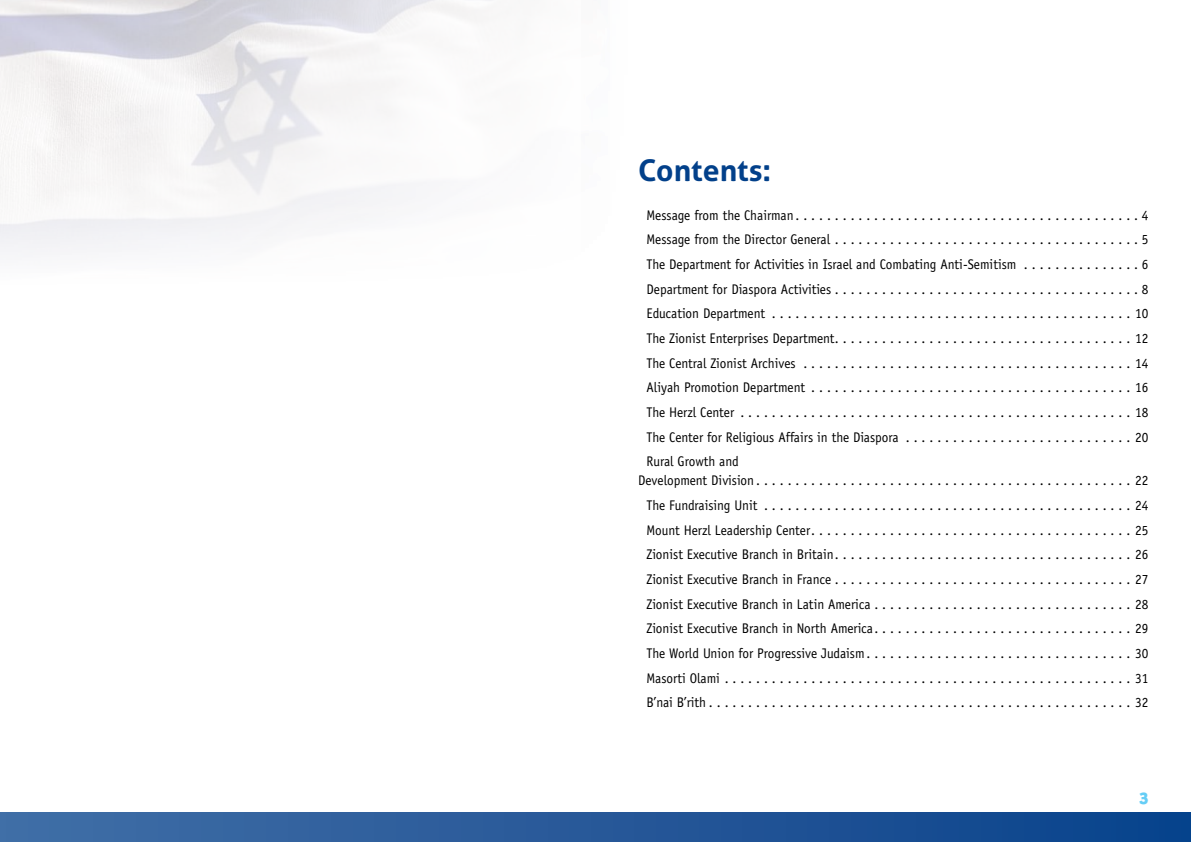
<style>
.page{position:relative;width:1191px;height:842px;background:#fff}
.page>*{position:absolute;margin:0;border:0;box-sizing:border-box;transform-origin:0 0}
.t1{font:700 30px "Aller";color:#02408a}
.t2{font:700 18px "Fb Expresivi";color:#66cef6}
.t3{font:14px/24.7px "Officina Sans";color:#000;text-align:right;scale:.95 1}
</style>
<div class="page">
<div style="left:0;top:812px;width:609px;height:30px;background:#34639f"></div>
<div style="left:581px;top:812px;width:610px;height:30px;background:linear-gradient(to right,#2a5999,#07438c)"></div>
<h1 class="t1" style="left:638px;top:152px;width:135px">Contents:</h1>
<p class="t3" style="left:646px;top:203px;width:530px">M e s s a g e f r o m t h e C h a i r m a n 4............................................<br>M e s s a g e f r o m t h e D i r e c t o r G e n e r a l 5.......................................<br>6...............</p>
<p class="t3" style="left:646px;top:252px;width:391px">The Department for Activities in Israel and Combating Anti-Semitism</p>
<p class="t3" style="left:646px;top:277px;width:530px">D e p a r t m e n t f o r D i a s p o r a A c t i v i t i e s 8.......................................</p>
<p class="t3" style="left:772px;top:301px;width:398px">.............................................. 1 0</p>
<p class="t3" style="left:646px;top:301px;width:126px">Education Department</p>
<p class="t3" style="left:646px;top:326px;width:530px">T h e Z i o n i s t E n t e r p r i s e s D e p a r t m e n t ...................................... 1 2</p>
<p class="t3" style="left:803px;top:351px;width:365px">.......................................... 1 4</p>
<p class="t3" style="left:646px;top:351px;width:158px">The Central Zionist Archives</p>
<p class="t3" style="left:646px;top:375px;width:530px">A l i y a h P r o m o t i o n D e p a r t m e n t ......................................... 1 6</p>
<p class="t3" style="left:646px;top:400px;width:530px">T h e H e r z l C e n t e r .................................................. 1 8</p>
<p class="t3" style="left:906px;top:425px;width:257px">............................. 2 0</p>
<p class="t3" style="left:646px;top:425px;width:267px;text-align:left">The Center for Religious Affairs in the Diaspora<br>Rural Growth and</p>
<p class="t3" style="left:638px;top:468px;width:539px">D e v e l o p m e n t D i v i s i o n ................................................ 2 2<br>............................................... 2 4</p>
<p class="t3" style="left:646px;top:493px;width:530px;text-align:left">The Fundraising Unit<br>M o u n t H e r z l L e a d e r s h i p C e n t e r ......................................... 2 5<br>Z i o n i s t E x e c u t i v e B r a n c h i n B r i t a i n ...................................... 2 6<br>Z i o n i s t E x e c u t i v e B r a n c h i n F r a n c e ...................................... 2 7<br>Z i o n i s t E x e c u t i v e B r a n c h i n L a t i n A m e r i c a ................................. 2 8<br>Z i o n i s t E x e c u t i v e B r a n c h i n N o r t h A m e r i c a ................................. 2 9<br>T h e W o r l d U n i o n f o r P r o g r e s s i v e J u d a i s m .................................. 3 0<br>M a s o r t i O l a m i .................................................... 3 1 ’B n a i ’B r i t h ...................................................... 3 2</p>
<p class="t2" style="left:1139px;top:790px;width:11px">3</p>
</div>
